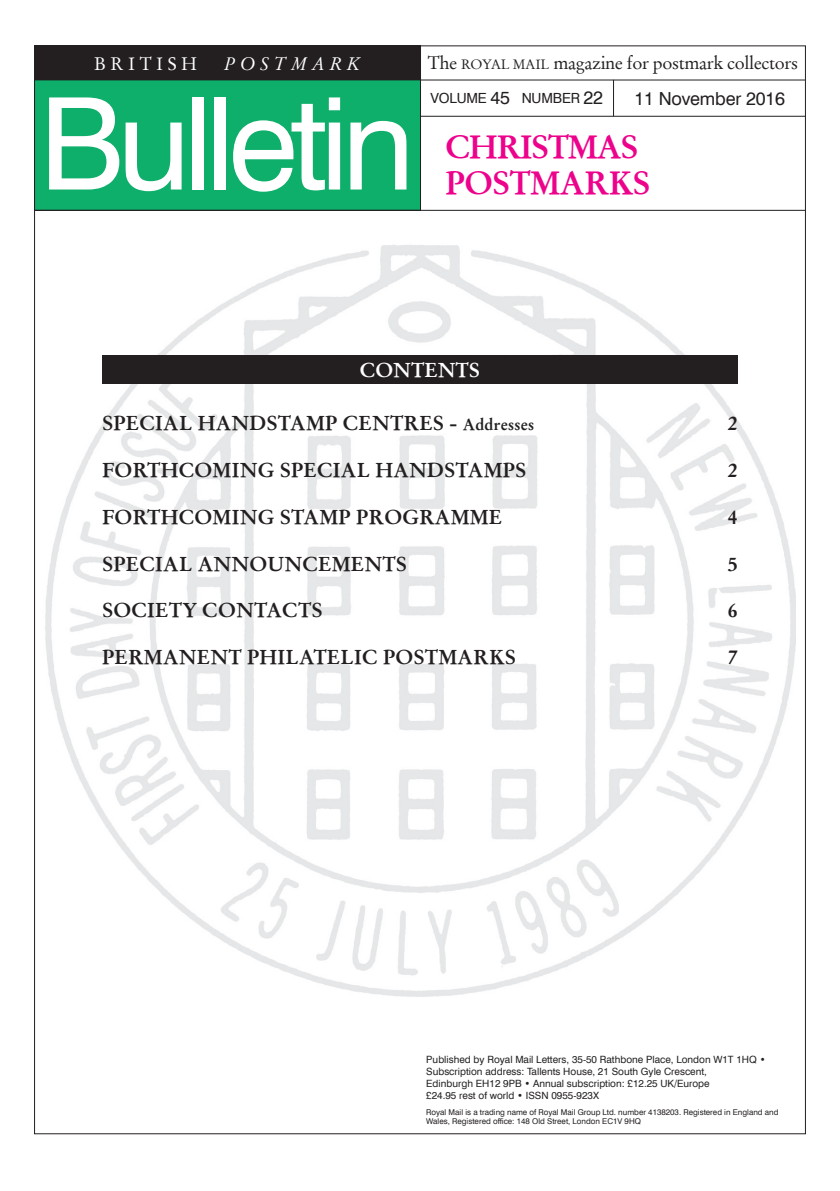
<style>
.page{position:relative;width:840px;height:1191px;background:#fff}
.page>*{position:absolute;margin:0;border:0;box-sizing:border-box;transform-origin:0 0}
.t1{font:128px "Swiss 721 BT";letter-spacing:-.055em;color:#fff}
.t2{font:32px/36px "Stempel Garamond Bold 2";letter-spacing:-.03em;color:#ed028c}
.t3{font:20px "Stempel Garamond Bold 5";letter-spacing:.01em;color:#231f20}
.t4{font:20px "Stempel Garamond Bold 2";color:#fff}
.t5{font:18px "Stempel Garamond Regular 2";letter-spacing:-.02em;color:#231f20}
.t6{font:18px "Swiss 721 BT";letter-spacing:-.01em;color:#231f20}
.t7{font:italic 18px "Stempel Garamond";color:#fff}
.t8{font:18px "Stempel Garamond Regular 2";color:#fff}
.t9{font:14px "Swiss 721 BT";letter-spacing:-.01em;color:#231f20}
.t10{font:10px/12px "Swiss 721 BT";color:#231f20}
.t11{font:8px/9.6px "Swiss 721 BT";color:#231f20}
.s1{font-size:13.6px}
.s2{font-size:18px}
.s3{font-size:16px}
</style>
<div class="page">
<div style="left:35px;top:80px;width:385px;height:130px;background:#0daf6a"></div>
<hr style="left:420px;top:79px;width:384px;height:1px;background:#231f20">
<hr style="left:420px;top:116px;width:385px;height:1px;background:#231f20">
<hr style="left:34px;top:210px;width:771px;height:1px;background:#231f20">
<hr style="left:420px;top:45px;width:1px;height:165px;background:#231f20">
<hr style="left:612px;top:80px;width:1px;height:36px;background:#231f20">
<div style="left:34px;top:45px;width:386px;height:35px;background:#231f20"></div>
<img style="left:45px;top:245px;width:750px;height:752px">
<div style="left:102px;top:355px;width:635px;height:29px;background:#231f20"></div>
<h3 class="t8" style="left:94px;top:56px;width:105px">B R I T I S H</h3>
<h3 class="t7" style="left:224px;top:56px;width:137px">P O S T M A R K</h3>
<h1 class="t1" style="left:39px;top:66px;width:377px">Bulletin</h1>
<h3 class="t5" style="left:427px;top:55px;width:371px">The <span class="s1">ROYAL MAIL</span> magazine for postmark collectors</h3>
<h3 class="t9" style="left:430px;top:90px;width:174px">VOLUME <span class="s2">45</span> NUMBER <span class="s2">22</span></h3>
<h3 class="t6" style="left:634px;top:87px;width:152px">11 November 2016</h3>
<h2 class="t2" style="left:445px;top:132px;width:206px">CHRISTMAS<br>POSTMARKS</h2>
<h3 class="t4" style="left:360px;top:362px;width:122px">CONTENTS</h3>
<h3 class="t3" style="left:102px;top:415px;width:433px">SPECIAL HANDSTAMP CENTRES - <span class="s3">Addresses</span></h3>
<h3 class="t3" style="left:727px;top:415px;width:11px">2</h3>
<h3 class="t3" style="left:102px;top:461px;width:425px">FORTHCOMING SPECIAL HANDSTAMPS</h3>
<h3 class="t3" style="left:727px;top:461px;width:11px">2</h3>
<h3 class="t3" style="left:102px;top:508px;width:401px">FORTHCOMING STAMP PROGRAMME</h3>
<h3 class="t3" style="left:727px;top:508px;width:11px">4</h3>
<h3 class="t3" style="left:102px;top:555px;width:306px">SPECIAL ANNOUNCEMENTS</h3>
<h3 class="t3" style="left:727px;top:555px;width:11px">5</h3>
<h3 class="t3" style="left:102px;top:601px;width:222px">SOCIETY CONTACTS</h3>
<h3 class="t3" style="left:727px;top:601px;width:11px">6</h3>
<h3 class="t3" style="left:102px;top:648px;width:415px">PERMANENT PHILATELIC POSTMARKS</h3>
<h3 class="t3" style="left:727px;top:648px;width:11px">7</h3>
<p class="t10" style="left:426px;top:1053px;width:340px">Published by Royal Mail Letters, 35-50 Rathbone Place, London W1T 1HQ • Subscription address: Tallents House, 21 South Gyle Crescent,<br>Edinburgh EH12 9PB • Annual subscription: £12.25 UK/Europe<br>£24.95 rest of world • ISSN 0955-923X</p>
<p class="t11" style="left:426px;top:1107px;width:353px">Royal Mail is a trading name of Royal Mail Group Ltd. number 4138203. Registered in England and<br>Wales, Registered office: 148 Old Street, London EC1V 9HQ</p>
</div>
